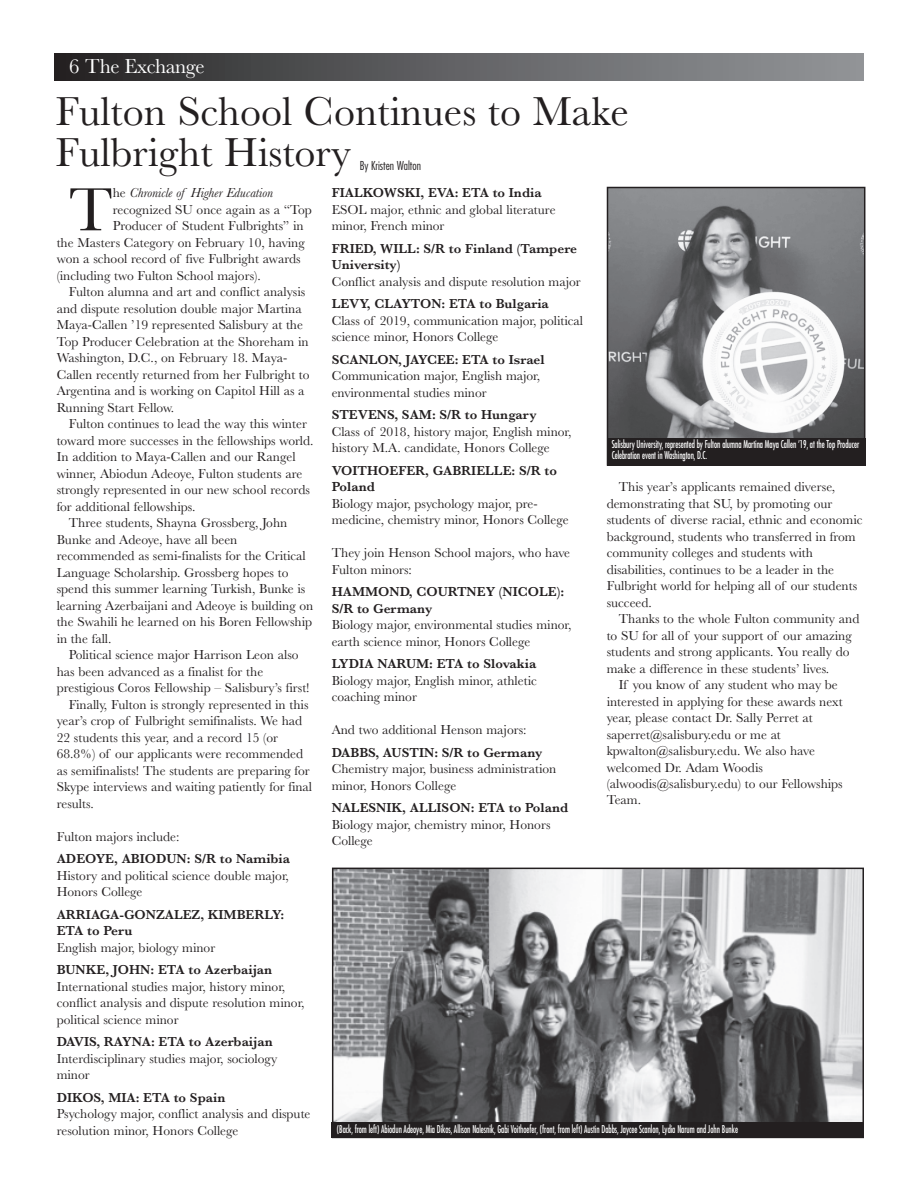
<style>
.page{position:relative;width:918px;height:1188px;background:#fff}
.page>*{position:absolute;margin:0;border:0;box-sizing:border-box;transform-origin:0 0}
.t1{font:63.3px "Baskerville";color:#231f20}
.t2{font:42px/40.5px "Baskerville";color:#231f20}
.t3{font:21px "Baskerville";letter-spacing:-.02em;color:#fff}
.t4{font:13.5px/16.5px "Baskerville";color:#231f20}
.t5{font:600 13.5px/16.5px "Baskerville";color:#231f20}
.t6{font:italic 13.5px "Baskerville";color:#231f20}
.t7{font:300 condensed 12px "Futura Com";color:#231f20}
.t8{font:500 condensed 10.5px/11.1px "Futura Com";letter-spacing:-.005em;color:#fff;scale:.8 1}
.s1{font-style:normal}
</style>
<div class="page">
<div style="left:54px;top:54px;width:810px;height:27px;background:linear-gradient(to right,#282627,#96999c)"></div>
<img style="left:335px;top:871px;width:526px;height:252px">
<div style="left:332px;top:868px;width:532px;height:270px;border:2px solid #231f20"></div>
<div style="left:332px;top:1123px;width:532px;height:15px;background:#231f20"></div>
<img style="left:610px;top:190px;width:252px;height:248px">
<div style="left:607px;top:187px;width:258px;height:279px;border:2px solid #231f20"></div>
<div style="left:607px;top:438px;width:259px;height:28px;background:#231f20"></div>
<h3 class="t3" style="left:69px;top:54px;width:137px">6 The Exchange</h3>
<h2 class="t2" style="left:56px;top:92px;width:575px">Fulton School Continues to Make<br>Fulbright History</h2>
<p class="t7" style="left:360px;top:158px;width:63px">By Kristen Walton</p>
<h1 class="t1" style="left:69px;top:173px;width:46px">T</h1>
<p class="t6" style="left:113px;top:185px;width:162px"><span class="s1">he</span> Chronicle of Higher Education</p>
<p class="t4" style="left:113px;top:201px;width:201px">recognized SU once again as a “Top</p>
<p class="t4" style="left:113px;top:218px;width:192px">Producer of Student Fulbrights” in</p>
<p class="t4" style="left:57px;top:234px;width:250px">the Masters Category on February 10, having</p>
<p class="t4" style="left:57px;top:251px;width:246px">won a school record of five Fulbright awards</p>
<p class="t4" style="left:57px;top:267px;width:206px">(including two Fulton School majors).</p>
<p class="t4" style="left:69px;top:284px;width:238px">Fulton alumna and art and conflict analysis</p>
<p class="t4" style="left:57px;top:300px;width:247px">and dispute resolution double major Martina</p>
<p class="t4" style="left:57px;top:317px;width:248px">Maya-Callen ’19 represented Salisbury at the</p>
<p class="t4" style="left:57px;top:333px;width:253px">Top Producer Celebration at the Shoreham in</p>
<p class="t4" style="left:57px;top:350px;width:232px">Washington, D.C., on February 18. Maya-</p>
<p class="t4" style="left:57px;top:366px;width:254px">Callen recently returned from her Fulbright to</p>
<p class="t4" style="left:57px;top:383px;width:249px">Argentina and is working on Capitol Hill as a</p>
<p class="t4" style="left:57px;top:399px;width:119px">Running Start Fellow.</p>
<p class="t4" style="left:69px;top:416px;width:240px">Fulton continues to lead the way this winter</p>
<p class="t4" style="left:57px;top:432px;width:258px">toward more successes in the fellowships world.</p>
<p class="t4" style="left:57px;top:449px;width:240px">In addition to Maya-Callen and our Rangel</p>
<p class="t4" style="left:57px;top:465px;width:247px">winner, Abiodun Adeoye, Fulton students are</p>
<p class="t4" style="left:57px;top:482px;width:255px">strongly represented in our new school records</p>
<p class="t4" style="left:57px;top:498px;width:140px">for additional fellowships.</p>
<p class="t4" style="left:69px;top:515px;width:220px">Three students, Shayna Grossberg, John</p>
<p class="t4" style="left:57px;top:531px;width:182px">Bunke and Adeoye, have all been</p>
<p class="t4" style="left:57px;top:548px;width:251px">recommended as semi-finalists for the Critical</p>
<p class="t4" style="left:57px;top:564px;width:233px">Language Scholarship. Grossberg hopes to</p>
<p class="t4" style="left:57px;top:581px;width:250px">spend this summer learning Turkish, Bunke is</p>
<p class="t4" style="left:57px;top:597px;width:258px">learning Azerbaijani and Adeoye is building on</p>
<p class="t4" style="left:57px;top:614px;width:257px">the Swahili he learned on his Boren Fellowship</p>
<p class="t4" style="left:57px;top:630px;width:56px">in the fall.</p>
<p class="t4" style="left:69px;top:647px;width:231px">Political science major Harrison Leon also</p>
<p class="t4" style="left:57px;top:663px;width:208px">has been advanced as a finalist for the</p>
<p class="t4" style="left:57px;top:680px;width:254px">prestigious Coros Fellowship – Salisbury’s first!</p>
<p class="t4" style="left:69px;top:696px;width:241px">Finally, Fulton is strongly represented in this</p>
<p class="t4" style="left:57px;top:713px;width:247px">year’s crop of Fulbright semifinalists. We had</p>
<p class="t4" style="left:57px;top:729px;width:223px">22 students this year, and a record 15 (or</p>
<p class="t4" style="left:57px;top:746px;width:248px">68.8%) of our applicants were recommended</p>
<p class="t4" style="left:57px;top:762px;width:255px">as semifinalists! The students are preparing for</p>
<p class="t4" style="left:57px;top:779px;width:257px">Skype interviews and waiting patiently for final</p>
<p class="t4" style="left:57px;top:795px;width:39px">results.</p>
<p class="t4" style="left:57px;top:828px;width:124px">Fulton majors include:</p>
<p class="t5" style="left:57px;top:851px;width:235px">ADEOYE, ABIODUN: S/R to Namibia</p>
<p class="t4" style="left:57px;top:867px;width:234px">History and political science double major,<br>Honors College</p>
<p class="t5" style="left:57px;top:906px;width:229px">ARRIAGA-GONZALEZ, KIMBERLY:<br>ETA to Peru</p>
<p class="t4" style="left:57px;top:939px;width:160px">English major, biology minor</p>
<p class="t5" style="left:57px;top:962px;width:217px">BUNKE, JOHN: ETA to Azerbaijan</p>
<p class="t4" style="left:57px;top:978px;width:249px">International studies major, history minor, conflict analysis and dispute resolution minor, political science minor</p>
<p class="t5" style="left:57px;top:1034px;width:218px">DAVIS, RAYNA: ETA to Azerbaijan</p>
<p class="t4" style="left:57px;top:1050px;width:222px">Interdisciplinary studies major, sociology minor</p>
<p class="t5" style="left:57px;top:1089px;width:170px">DIKOS, MIA: ETA to Spain</p>
<p class="t4" style="left:57px;top:1106px;width:255px">Psychology major, conflict analysis and dispute resolution minor, Honors College</p>
<p class="t5" style="left:332px;top:185px;width:212px">FIALKOWSKI, EVA: ETA to India</p>
<p class="t4" style="left:332px;top:201px;width:225px">ESOL major, ethnic and global literature minor, French minor</p>
<p class="t5" style="left:332px;top:240px;width:247px">FRIED, WILL: S/R to Finland (Tampere<br>University)</p>
<p class="t4" style="left:332px;top:273px;width:251px">Conflict analysis and dispute resolution major</p>
<p class="t5" style="left:332px;top:296px;width:219px">LEVY, CLAYTON: ETA to Bulgaria</p>
<p class="t4" style="left:332px;top:312px;width:253px">Class of 2019, communication major, political science minor, Honors College</p>
<p class="t5" style="left:332px;top:351px;width:215px">SCANLON, JAYCEE: ETA to Israel</p>
<p class="t4" style="left:332px;top:368px;width:210px">Communication major, English major, environmental studies minor</p>
<p class="t5" style="left:332px;top:407px;width:206px">STEVENS, SAM: S/R to Hungary</p>
<p class="t4" style="left:332px;top:423px;width:241px">Class of 2018, history major, English minor, history M.A. candidate, Honors College</p>
<p class="t5" style="left:332px;top:462px;width:227px">VOITHOEFER, GABRIELLE: S/R to<br>Poland</p>
<p class="t4" style="left:332px;top:495px;width:238px">Biology major, psychology major, pre&shy;medicine, chemistry minor, Honors College</p>
<p class="t4" style="left:332px;top:545px;width:240px">They join Henson School majors, who have<br>Fulton minors:</p>
<p class="t5" style="left:332px;top:584px;width:234px">HAMMOND, COURTNEY (NICOLE):<br>S/R to Germany</p>
<p class="t4" style="left:332px;top:617px;width:241px">Biology major, environmental studies minor, earth science minor, Honors College</p>
<p class="t5" style="left:332px;top:656px;width:206px">LYDIA NARUM: ETA to Slovakia</p>
<p class="t4" style="left:332px;top:672px;width:207px">Biology major, English minor, athletic coaching minor</p>
<p class="t4" style="left:332px;top:722px;width:197px">And two additional Henson majors:</p>
<p class="t5" style="left:332px;top:744px;width:212px">DABBS, AUSTIN: S/R to Germany</p>
<p class="t4" style="left:332px;top:761px;width:226px">Chemistry major, business administration minor, Honors College</p>
<p class="t5" style="left:332px;top:800px;width:238px">NALESNIK, ALLISON: ETA to Poland</p>
<p class="t4" style="left:332px;top:816px;width:220px">Biology major, chemistry minor, Honors<br>College</p>
<p class="t8" style="left:612px;top:439px;width:311px">Salisbury University, represented by Fulton alumna Martina Maya Callen ’19, at the Top Producer<br>Celebration event in Washington, D.C.</p>
<p class="t4" style="left:607px;top:478px;width:257px;text-indent:12px">This year’s applicants remained diverse, demonstrating that SU, by promoting our students of diverse racial, ethnic and economic background, students who transferred in from community colleges and students with disabilities, continues to be a leader in the Fulbright world for helping all of our students succeed.</p>
<p class="t4" style="left:619px;top:610px;width:242px">Thanks to the whole Fulton community and</p>
<p class="t4" style="left:607px;top:627px;width:247px">to SU for all of your support of our amazing</p>
<p class="t4" style="left:607px;top:643px;width:244px">students and strong applicants. You really do</p>
<p class="t4" style="left:607px;top:660px;width:224px">make a difference in these students’ lives.</p>
<p class="t4" style="left:619px;top:676px;width:221px">If you know of any student who may be</p>
<p class="t4" style="left:607px;top:693px;width:237px">interested in applying for these awards next</p>
<p class="t4" style="left:607px;top:709px;width:208px">year, please contact Dr. Sally Perret at</p>
<p class="t4" style="left:607px;top:726px;width:176px">saperret@salisbury.edu or me at</p>
<p class="t4" style="left:607px;top:742px;width:210px">kpwalton@salisbury.edu. We also have</p>
<p class="t4" style="left:607px;top:759px;width:158px">welcomed Dr. Adam Woodis</p>
<p class="t4" style="left:607px;top:775px;width:238px">(alwoodis@salisbury.edu) to our Fellowships</p>
<p class="t4" style="left:607px;top:792px;width:36px">Team.</p>
<p class="t8" style="left:337px;top:1123px;width:503px">(Back, from left) Abiodun Adeoye, Mia Dikos, Allison Nalesnik, Gabi Voithoefer, (front, from left) Austin Dabbs, Jaycee Scanlon, Lydia Narum and John Bunke</p>
</div>
